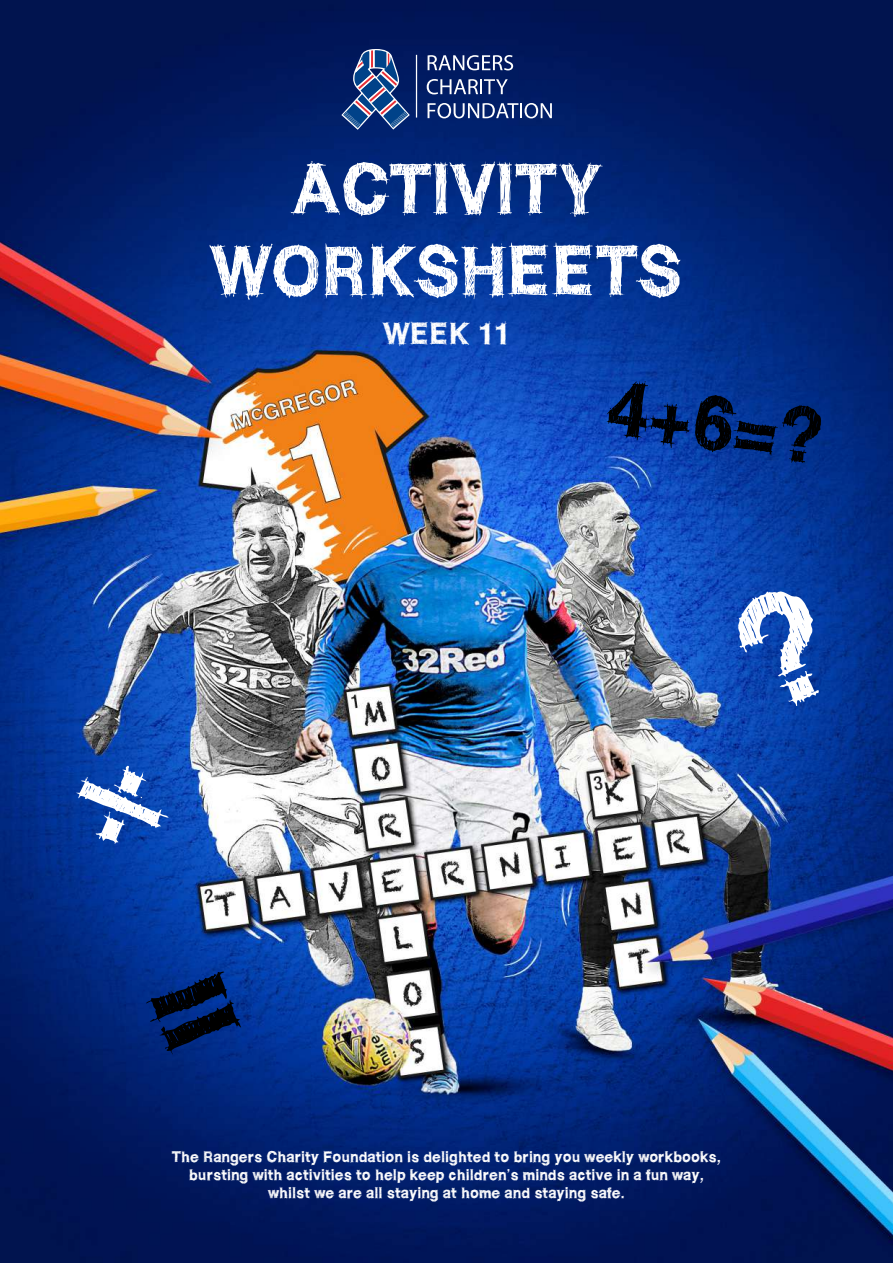
<style>
.page{position:relative;width:893px;height:1263px;background:#fff}
.page>*{position:absolute;margin:0;border:0;box-sizing:border-box;transform-origin:0 0}
.t1{font:75px "WCROUGHTRAD Bta";color:#000}
.t2{font:67.95px/81.6px "WCROUGHTRAD Bta";color:#fff;text-align:center}
.t3{font:29.7px "WCROUGHTRAD Bta";color:#fff}
.t4{font:15px/18px "WCROUGHTRAD Bta";color:#fff;text-align:center}
</style>
<div class="page">
<img style="left:0;top:0;width:893px;height:1263px">
<svg style="left:428px;top:55px;width:85px;height:15px"></svg>
<svg style="left:427px;top:79px;width:81px;height:15px"></svg>
<svg style="left:428px;top:103px;width:124px;height:15px"></svg>
<hr style="left:416px;top:55px;width:1px;height:63px;background:#fff">
<svg style="left:340px;top:48px;width:72px;height:84px;background:#304a85"></svg>
<svg style="left:142px;top:969px;width:104px;height:89px;background:#012f8f"></svg>
<svg style="left:63px;top:751px;width:118px;height:110px;background:#0640a9"></svg>
<svg style="left:724px;top:579px;width:117px;height:138px;background:#0840aa"></svg>
<h2 class="t2" style="left:210px;top:148px;width:474px">ACTIVITY<br>WORKSHEETS</h2>
<h3 class="t3" style="left:383px;top:315px;width:128px">WEEK 11</h3>
<h1 class="t1" style="left:616px;top:359px;width:218px;rotate:9deg">4+6=?</h1>
<p class="t4" style="left:172px;top:1148px;width:550px">The Rangers Charity Foundation is delighted to bring you weekly workbooks, bursting with activities to help keep children’s minds active in a fun way, whilst we are all staying at home and staying safe.</p>
</div>
